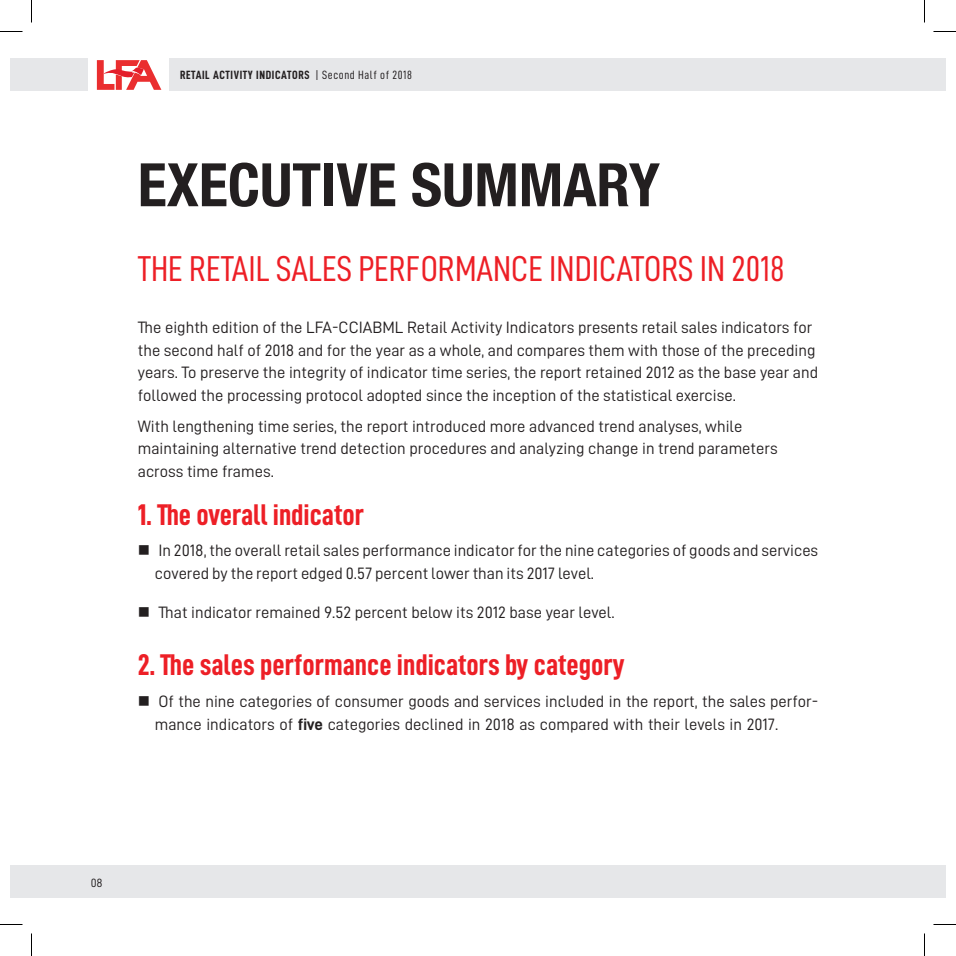
<style>
.page{position:relative;width:956px;height:956px;background:#fff}
.page>*{position:absolute;margin:0;border:0;box-sizing:border-box;transform-origin:0 0}
.Header_1{font:700 condensed 60px "Helvetica Neue";color:#231f20}
.Header_1-2{font:36px "D DIN Condensed";color:#ed1f26}
.Normal__Web{font:30px "D DIN Condensed Bold";color:#ed1f26}
.Header_1-3{font:16.5px/22.5px "D DIN";color:#231f20}
.t1{font:12px "D DIN Condensed Bold";letter-spacing:.05em;color:#231f20}
.t2{font:12px "D DIN";color:#231f20}
.s1{font-family:"D DIN Condensed"}
.s2{font-family:"D DIN Bold"}
</style>
<div class="page">
<div style="left:169px;top:59px;width:777px;height:32px;background:#e6e7e9"></div>
<div style="left:10px;top:59px;width:77px;height:32px;background:#e6e7e9"></div>
<div style="left:10px;top:865px;width:936px;height:32px;background:#e6e7e9"></div>
<svg style="left:97px;top:60px;width:64px;height:30px"></svg>
<svg style="left:0;top:31px;width:22px;height:1px"></svg>
<svg style="left:933px;top:31px;width:23px;height:1px"></svg>
<svg style="left:0;top:924px;width:22px;height:1px"></svg>
<svg style="left:933px;top:924px;width:23px;height:1px"></svg>
<svg style="left:31px;top:0;width:1px;height:23px"></svg>
<svg style="left:31px;top:933px;width:1px;height:23px"></svg>
<svg style="left:924px;top:0;width:1px;height:23px"></svg>
<svg style="left:924px;top:933px;width:1px;height:23px"></svg>
<p class="t1" style="left:180px;top:68px;width:233px">RETAIL ACTIVITY INDICATORS <span class="s1">| Second Half of 2018</span></p>
<p class="Header_1" style="left:138px;top:135px;width:524px">EXECUTIVE SUMMARY</p>
<p class="Header_1-2" style="left:138px;top:249px;width:648px">THE RETAIL SALES PERFORMANCE INDICATORS IN 2018</p>
<p class="Header_1-3" style="left:138px;top:316px;width:682px">The eighth edition of the LFA-CCIABML Retail Activity Indicators presents retail sales indicators for the second half of 2018 and for the year as a whole, and compares them with those of the preceding years. To preserve the integrity of indicator time series, the report retained 2012 as the base year and followed the processing protocol adopted since the inception of the statistical exercise.</p>
<p class="Header_1-3" style="left:138px;top:415px;width:641px">With lengthening time series, the report introduced more advanced trend analyses, while maintaining alternative trend detection procedures and analyzing change in trend parameters across time frames.</p>
<p class="Normal__Web" style="left:138px;top:498px;width:228px">1. The overall indicator</p>
<p class="Header_1-3" style="left:155px;top:539px;width:665px">In 2018, the overall retail sales performance indicator for the nine categories of goods and services covered by the report edged 0.57 percent lower than its 2017 level.</p>
<p class="Header_1-3" style="left:158px;top:601px;width:458px">That indicator remained 9.52 percent below its 2012 base year level.</p>
<p class="Normal__Web" style="left:138px;top:648px;width:488px">2. The sales performance indicators by category</p>
<p class="Header_1-3" style="left:155px;top:689px;width:665px;line-height:23.2px">Of the nine categories of consumer goods and services included in the report, the sales perfor&shy;mance indicators of <span class="s2">five</span> categories declined in 2018 as compared with their levels in 2017.</p>
<p class="t2" style="left:91px;top:876px;width:14px">08</p>
</div>
